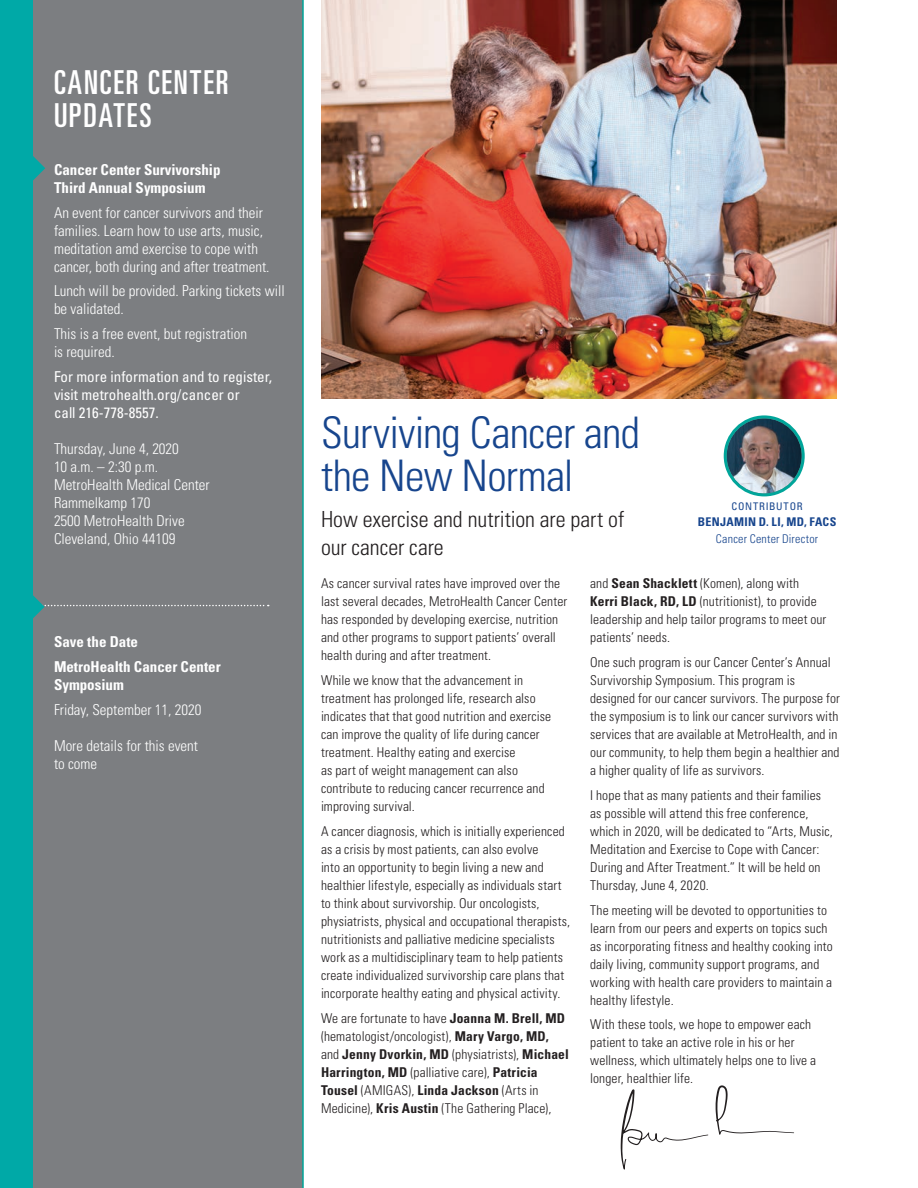
<style>
.page{position:relative;width:918px;height:1188px;background:#fff}
.page>*{position:absolute;margin:0;border:0;box-sizing:border-box;transform-origin:0 0}
.t1{font:300 condensed 43.5px/43.5px "Univers";letter-spacing:-.015em;color:#17458d}
.t2{font:ultra-condensed 33px/33px "Univers";letter-spacing:.06em;color:#fff}
.t3{font:300 condensed 22.2px/28.5px "Univers";letter-spacing:-.005em;color:#231f20}
.t4{font:300 condensed 15px/18px "Univers";color:#fff}
.t5{font:700 condensed 15px/18px "Univers";color:#fff}
.t6{font:condensed 15px/18px "Univers";color:#fff}
.t7{font:300 condensed 13.5px/18px "Univers";letter-spacing:.01em;color:#231f20}
.t8{font:700 condensed 12px "Univers";letter-spacing:.025em;color:#17458d}
.t9{font:300 condensed 12px "Univers";letter-spacing:.02em;color:#17458d}
.t10{font:condensed 10.5px "Univers";letter-spacing:.07em;color:#17458d}
.s1{font-weight:700}
</style>
<div class="page">
<div style="left:0;top:0;width:302px;height:1188px;background:#7c7e81"></div>
<div style="left:0;top:0;width:32px;height:1188px;background:#00a9a7"></div>
<hr style="left:302px;top:0;width:2px;height:1188px;background:#00a59a">
<img style="left:321px;top:0;width:516px;height:399px">
<svg style="left:621px;top:1089px;width:87px;height:81px"></svg>
<svg style="left:715px;top:1085px;width:79px;height:50px"></svg>
<svg style="left:32px;top:139px;width:13px;height:58px"></svg>
<svg style="left:32px;top:578px;width:237px;height:58px"></svg>
<svg style="left:725px;top:417px;width:78px;height:78px"></svg>
<img style="left:727px;top:418px;width:75px;height:75px;border-radius:37px">
<div style="left:724px;top:415px;width:81px;height:81px;border:3px solid #00a59a;border-radius:50%"></div>
<h2 class="t2" style="left:54px;top:65px;width:176px">CANCER CENTER<br>UPDATES</h2>
<p class="t5" style="left:54px;top:160px;width:168px">Cancer Center Survivorship<br>Third Annual Symposium</p>
<p class="t4" style="left:54px;top:203px;width:217px">An event for cancer survivors and their families. Learn how to use arts, music, meditation amd exercise to cope with cancer, both during and after treatment.</p>
<p class="t4" style="left:54px;top:282px;width:232px">Lunch will be provided. Parking tickets will be validated.</p>
<p class="t4" style="left:54px;top:325px;width:195px">This is a free event, but registration is required.</p>
<p class="t6" style="left:54px;top:367px;width:220px">For more information and to register, visit metrohealth.org/cancer or<br>call 216-778-8557.</p>
<p class="t4" style="left:54px;top:439px;width:157px">Thursday, June 4, 2020<br>10 a.m. – 2:30 p.m.<br>MetroHealth Medical Center<br>Rammelkamp 170<br>2500 MetroHealth Drive<br>Cleveland, Ohio 44109</p>
<p class="t5" style="left:54px;top:629px;width:168px;line-height:24.8px">Save the Date<br>MetroHealth Cancer Center</p>
<p class="t5" style="left:54px;top:675px;width:71px">Symposium</p>
<p class="t4" style="left:54px;top:700px;width:149px">Friday, September 11, 2020</p>
<p class="t4" style="left:54px;top:736px;width:146px">More details for this event to come</p>
<h1 class="t1" style="left:321px;top:411px;width:321px">Surviving Cancer and the New Normal</h1>
<h3 class="t3" style="left:321px;top:505px;width:305px">How exercise and nutrition are part of our cancer care</h3>
<p class="t10" style="left:732px;top:499px;width:72px">CONTRIBUTOR</p>
<p class="t8" style="left:698px;top:515px;width:140px">BENJAMIN D. LI, MD, FACS</p>
<p class="t9" style="left:716px;top:531px;width:104px">Cancer Center Director</p>
<p class="t7" style="left:321px;top:575px;width:248px">As cancer survival rates have improved over the last several decades, MetroHealth Cancer Center has responded by developing exercise, nutrition and other programs to support patients’ overall health during and after treatment.</p>
<p class="t7" style="left:321px;top:671px;width:232px">While we know that the advancement in treatment has prolonged life, research also indicates that that good nutrition and exercise can improve the quality of life during cancer treatment. Healthy eating and exercise<br>as part of weight management can also contribute to reducing cancer recurrence and improving survival.</p>
<p class="t7" style="left:321px;top:822px;width:251px">A cancer diagnosis, which is initially experienced as a crisis by most patients, can also evolve<br>into an opportunity to begin living a new and healthier lifestyle, especially as individuals start to think about survivorship. Our oncologists, physiatrists, physical and occupational therapists, nutritionists and palliative medicine specialists work as a multidisciplinary team to help patients create individualized survivorship care plans that incorporate healthy eating and physical activity.</p>
<p class="t7" style="left:321px;top:1009px;width:249px">We are fortunate to have <span class="s1">Joanna M. Brell, MD </span>(hematologist/oncologist), <span class="s1">Mary Vargo, MD, </span>and <span class="s1">Jenny Dvorkin, MD</span> (physiatrists), <span class="s1">Michael Harrington, MD</span> (palliative care), <span class="s1">Patricia Tousel</span> (AMIGAS), <span class="s1">Linda Jackson</span> (Arts in Medicine), <span class="s1">Kris Austin</span> (The Gathering Place),</p>
<p class="t7" style="left:590px;top:575px;width:238px">and <span class="s1">Sean Shacklett</span> (Komen), along with <span class="s1">Kerri Black, RD, LD</span> (nutritionist), to provide leadership and help tailor programs to meet our patients’ needs.</p>
<p class="t7" style="left:590px;top:653px;width:251px">One such program is our Cancer Center’s Annual Survivorship Symposium. This program is designed for our cancer survivors. The purpose for the symposium is to link our cancer survivors with services that are available at MetroHealth, and in our community, to help them begin a healthier and a higher quality of life as survivors.</p>
<p class="t7" style="left:590px;top:786px;width:244px">I hope that as many patients and their families as possible will attend this free conference, which in 2020, will be dedicated to “Arts, Music, Meditation and Exercise to Cope with Cancer:<br>During and After Treatment.” It will be held on Thursday, June 4, 2020.</p>
<p class="t7" style="left:590px;top:901px;width:244px">The meeting will be devoted to opportunities to learn from our peers and experts on topics such as incorporating fitness and healthy cooking into daily living, community support programs, and working with health care providers to maintain a healthy lifestyle.</p>
<p class="t7" style="left:590px;top:1016px;width:228px">With these tools, we hope to empower each patient to take an active role in his or her wellness, which ultimately helps one to live a longer, healthier life.</p>
</div>
